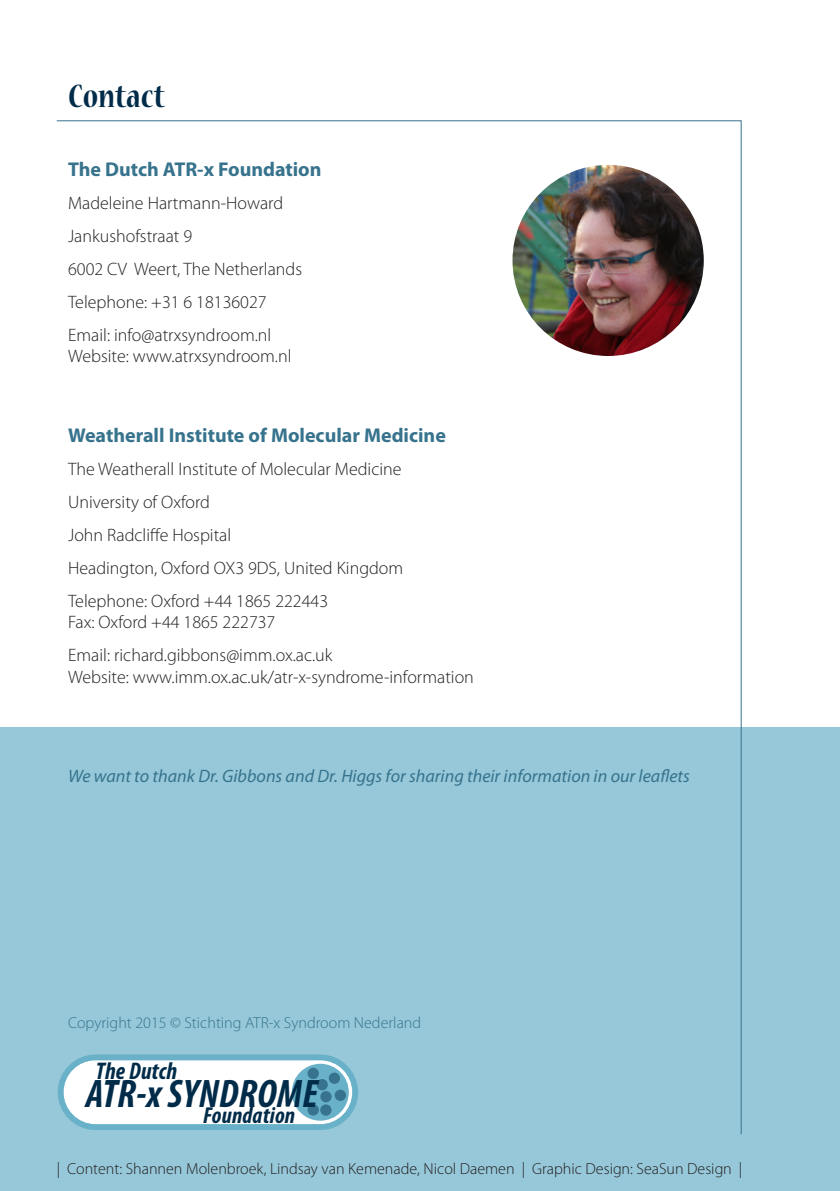
<style>
.page{position:relative;width:840px;height:1191px;background:#fff}
.page>*{position:absolute;margin:0;border:0;box-sizing:border-box;transform-origin:0 0}
.t1{font:italic 700 condensed 40px "Myriad Pro";letter-spacing:.01em;color:#002b49}
.t2{font:700 condensed 36px "Nueva Std";color:#002b49}
.t3{font:italic 700 condensed 24.2px "Myriad Pro";letter-spacing:.01em;color:#002b49}
.t4{font:italic 700 condensed 23.2px "Myriad Pro";letter-spacing:.01em;color:#002b49}
.t5{font:700 20px "Myriad Pro";color:#37738d}
.t6{font:300 18px/33px "Myriad Pro";color:#231f20}
.t7{font:italic 18px "Myriad Pro";color:#37738d}
.t8{font:300 16px "Myriad Pro";color:#231f20}
.t9{font:300 16px "Myriad Pro";color:#37738d}
</style>
<div class="page">
<div style="left:0;top:727px;width:839px;height:464px;background:#96c8d9"></div>
<img style="left:512px;top:165px;width:191px;height:191px;border-radius:96px">
<svg style="left:58px;top:1054px;width:300px;height:76px;background:#daebf1"></svg>
<div style="left:292px;top:1063px;width:56px;height:57px;background:#69b1c9;border-radius:50%"></div>
<div style="left:307px;top:1067px;width:12px;height:12px;background:#37738d;border-radius:50%"></div>
<div style="left:328px;top:1072px;width:12px;height:11px;background:#37738d;border-radius:50%"></div>
<div style="left:316px;top:1079px;width:11px;height:11px;background:#37738d;border-radius:50%"></div>
<div style="left:320px;top:1091px;width:11px;height:11px;background:#37738d;border-radius:50%"></div>
<div style="left:334px;top:1089px;width:12px;height:12px;background:#37738d;border-radius:50%"></div>
<div style="left:320px;top:1104px;width:11px;height:11px;background:#37738d;border-radius:50%"></div>
<div style="left:307px;top:1104px;width:12px;height:11px;background:#37738d;border-radius:50%"></div>
<h2 class="t2" style="left:68px;top:80px;width:98px">Contact</h2>
<p class="t5" style="left:68px;top:156px;width:255px">The Dutch ATR-x Foundation</p>
<p class="t6" style="left:68px;top:187px;width:235px">Madeleine Hartmann-Howard<br>Jankushofstraat 9<br>6002 CV Weert, The Netherlands<br>Telephone: +31 6 18136027<br>Email: info@atrxsyndroom.nl</p>
<p class="t6" style="left:68px;top:340px;width:225px">Website: www.atrxsyndroom.nl</p>
<p class="t5" style="left:68px;top:422px;width:379px">Weatherall Institute of Molecular Medicine</p>
<p class="t6" style="left:68px;top:453px;width:336px">The Weatherall Institute of Molecular Medicine University of Oxford<br>John Radcliffe Hospital<br>Headington, Oxford OX3 9DS, United Kingdom Telephone: Oxford +44 1865 222443</p>
<p class="t6" style="left:68px;top:606px;width:265px">Fax: Oxford +44 1865 222737<br>Email: richard.gibbons@imm.ox.ac.uk</p>
<p class="t6" style="left:68px;top:661px;width:407px">Website: www.imm.ox.ac.uk/atr-x-syndrome-information</p>
<p class="t7" style="left:68px;top:764px;width:623px">We want to thank Dr. Gibbons and Dr. Higgs for sharing their information in our leaflets</p>
<p class="t9" style="left:68px;top:1014px;width:354px">Copyright 2015 © Stichting ATR-x Syndroom Nederland</p>
<h3 class="t3" style="left:96px;top:1055px;width:83px">The Dutch</h3>
<h1 class="t1" style="left:86px;top:1068px;width:233px">ATR-x SYNDROME</h1>
<p class="t4" style="left:203px;top:1101px;width:93px">Foundation</p>
<p class="t8" style="left:57px;top:1159px;width:686px">| Content: Shannen Molenbroek, Lindsay van Kemenade, Nicol Daemen | Graphic Design: SeaSun Design |</p>
</div>
